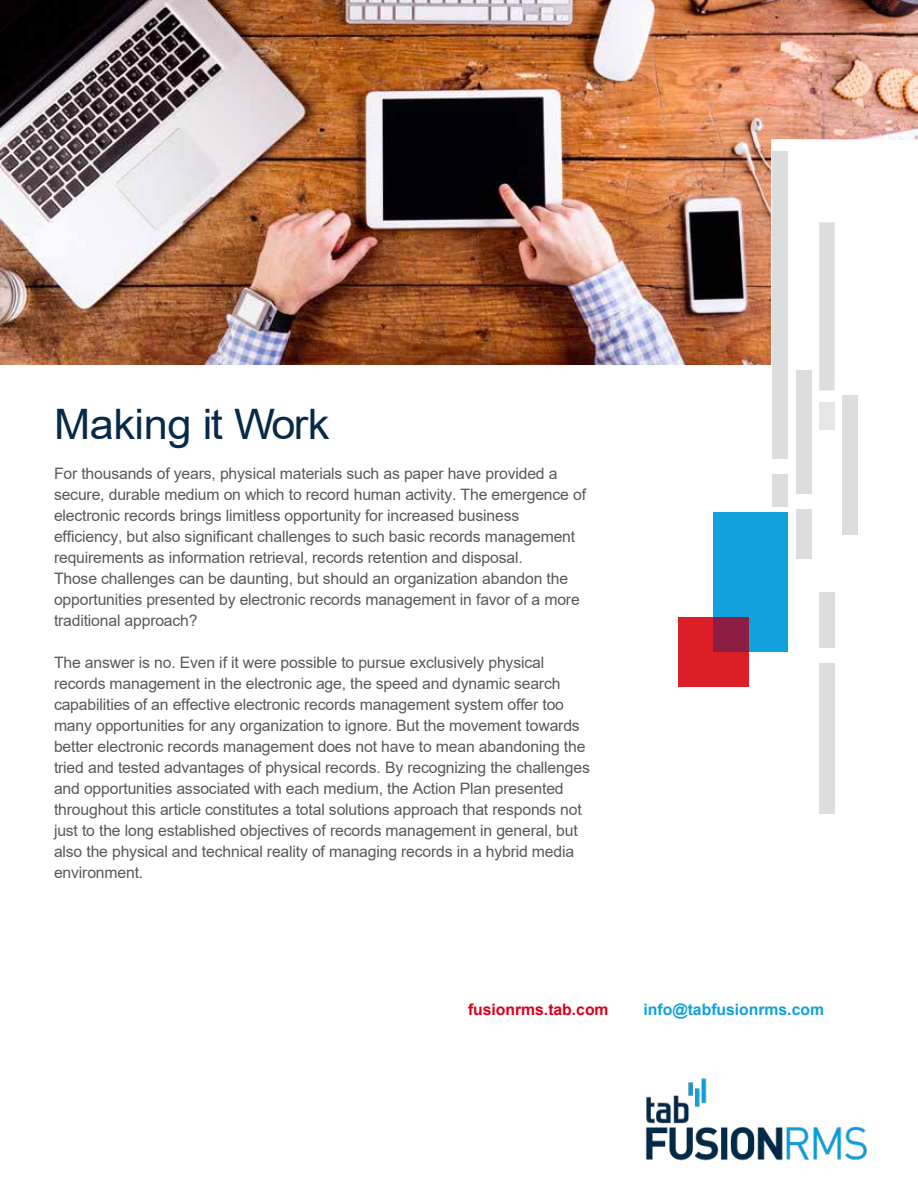
<style>
.page{position:relative;width:918px;height:1188px;background:#fff}
.page>*{position:absolute;margin:0;border:0;box-sizing:border-box;transform-origin:0 0}
.t1{font:42px "Arial";letter-spacing:-.01em;color:#062a48}
.t2{font:15.75px/21px "Arial";letter-spacing:-.01em;color:#58595b}
.t3{font:700 15.75px "Arial";color:#11a1dc}
.t4{font:700 15.75px "Arial";color:#dc001b}
</style>
<div class="page">
<img style="left:0;top:0;width:918px;height:365px">
<div style="left:714px;top:513px;width:74px;height:139px;background:#11a1dc"></div>
<div style="left:679px;top:617px;width:70px;height:70px;background:#dc1f26"></div>
<div style="left:714px;top:617px;width:35px;height:35px;background:#8b1e42"></div>
<div style="left:773px;top:474px;width:15px;height:32px;background:#dcddde"></div>
<div style="left:773px;top:152px;width:15px;height:307px;background:#dcddde"></div>
<div style="left:842px;top:395px;width:16px;height:139px;background:#dcddde"></div>
<div style="left:819px;top:663px;width:16px;height:151px;background:#dcddde"></div>
<div style="left:819px;top:592px;width:16px;height:56px;background:#dcddde"></div>
<div style="left:819px;top:222px;width:16px;height:168px;background:#dcddde"></div>
<div style="left:819px;top:402px;width:16px;height:28px;background:#e6e7e8"></div>
<div style="left:796px;top:509px;width:16px;height:50px;background:#dcddde"></div>
<div style="left:796px;top:370px;width:16px;height:124px;background:#dcddde"></div>
<img style="left:646px;top:1078px;width:221px;height:82px">
<h1 class="t1" style="left:54px;top:396px;width:277px">Making it Work</h1>
<p class="t2" style="left:54px;top:463px;width:534px">For thousands of years, physical materials such as paper have provided a secure, durable medium on which to record human activity. The emergence of electronic records brings limitless opportunity for increased business efficiency, but also significant challenges to such basic records management requirements as information retrieval, records retention and disposal.<br>Those challenges can be daunting, but should an organization abandon the opportunities presented by electronic records management in favor of a more traditional approach?</p>
<p class="t2" style="left:54px;top:652px;width:537px">The answer is no. Even if it were possible to pursue exclusively physical records management in the electronic age, the speed and dynamic search capabilities of an effective electronic records management system offer too many opportunities for any organization to ignore. But the movement towards better electronic records management does not have to mean abandoning the tried and tested advantages of physical records. By recognizing the challenges and opportunities associated with each medium, the Action Plan presented throughout this article constitutes a total solutions approach that responds not just to the long established objectives of records management in general, but also the physical and technical reality of managing records in a hybrid media environment.</p>
<p class="t4" style="left:468px;top:998px;width:142px">fusionrms.tab.com</p>
<p class="t3" style="left:644px;top:998px;width:182px">info@tabfusionrms.com</p>
</div>
